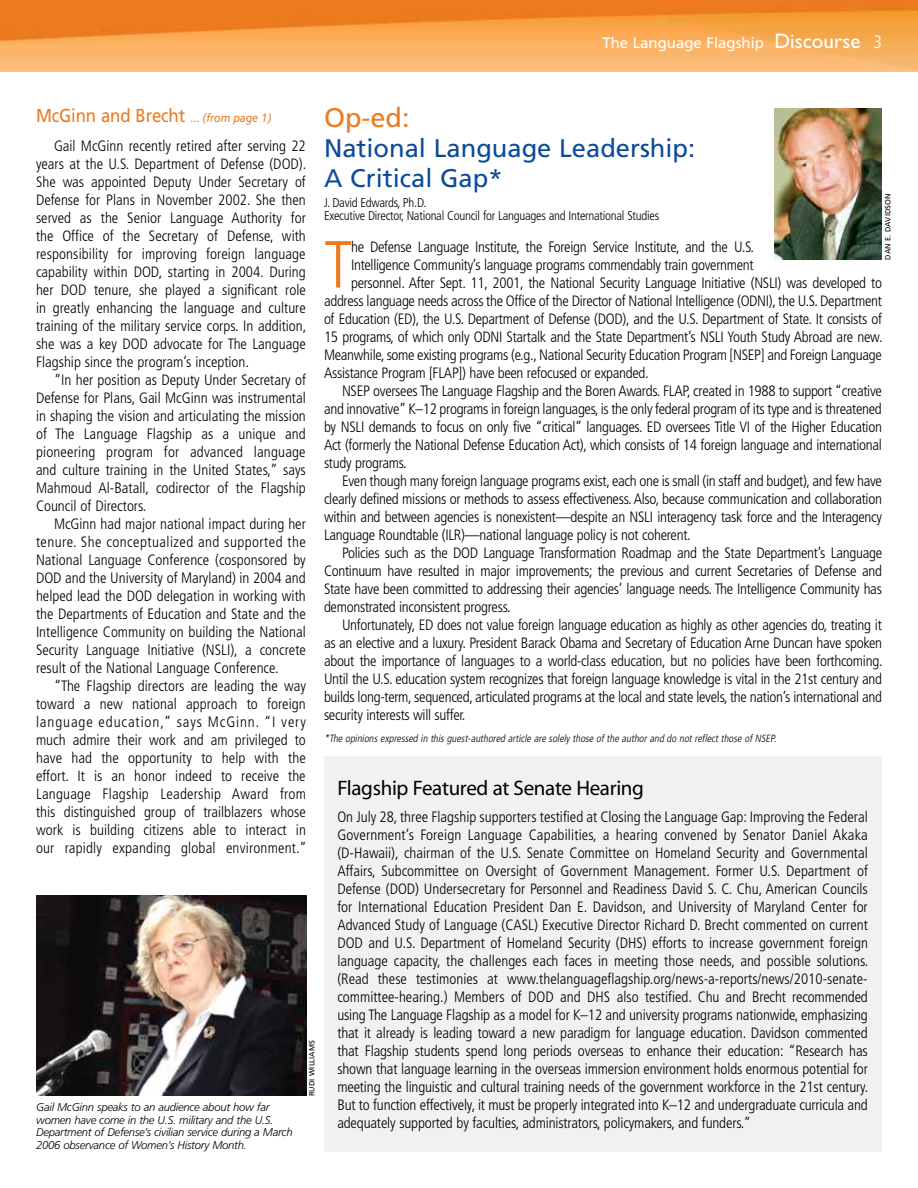
<style>
.page{position:relative;width:918px;height:1188px;background:#fff}
.page>*{position:absolute;margin:0;border:0;box-sizing:border-box;transform-origin:0 0}
.t1{font:300 condensed 66.6px "Frutiger";color:#ec7b1f}
.t2{font:27px "Frutiger";color:#ec7b1f}
.t3{font:25.5px/30px "Frutiger";color:#0d4a98}
.t4{font:21px "Myriad";letter-spacing:-.015em;color:#000}
.t5{font:18.75px "Frutiger";letter-spacing:-.01em;color:#ec7b1f;scale:.9 1}
.t6{font:300 condensed 15px/18px "Frutiger";letter-spacing:-.02em;color:#000;text-align:justify}
.t7{font:15px "Frutiger";color:#fff}
.t8{font:300 condensed 12.75px/13.5px "Frutiger";letter-spacing:-.02em;color:#000}
.t9{font:italic 300 11.25px/12.8px "Frutiger";letter-spacing:-.02em;color:#000}
.t10{font:italic 300 condensed 10.5px "Frutiger";color:#000}
.t11{font:7.5px "Frutiger";letter-spacing:.015em;color:#000}
.s1{font-family:"Gill Sans";font-size:21px}
.s2{font-weight:300;font-stretch:condensed;font-size:18px}
.s3{font-size:12px}
.s4{font-style:italic;font-size:12px}
</style>
<div class="page">
<img style="left:0;top:0;width:918px;height:72px">
<img style="left:36px;top:896px;width:271px;height:200px">
<div style="left:324px;top:756px;width:557px;height:395px;background:#f1f1f2"></div>
<img style="left:774px;top:108px;width:108px;height:152px">
<p class="t7" style="left:602px;top:34px;width:281px">The Language Flagship <span class="s1">Discourse</span> <span class="s2">3</span></p>
<p class="t5" style="left:36px;top:104px;width:263px">McGinn and B recht <span class="s3">...</span> <span class="s4">(from page 1)</span></p>
<p class="t6" style="left:36px;top:137px;width:272px;text-indent:18px">Gail McGinn recently retired after serving 22 years at the U.S. Department of Defense (DOD).<br>She was appointed Deputy Under Secretary of Defense for Plans in November 2002. She then served as the Senior Language Authority for the Office of the Secretary of Defense, with responsibility for improving foreign language capability within DOD, starting in 2004. During her DOD tenure, she played a significant role in greatly enhancing the language and culture training of the military service corps. In addition, she was a key DOD advocate for The Language Flagship since the program’s inception.</p>
<p class="t6" style="left:36px;top:371px;width:271px;text-indent:18px">“In her position as Deputy Under Secretary of Defense for Plans, Gail McGinn was instrumental in shaping the vision and articulating the mission of The Language Flagship as a unique and pioneering program for advanced language and culture training in the United States,” says Mahmoud Al-Batall, codirector of the Flagship Council of Directors.</p>
<p class="t6" style="left:36px;top:515px;width:271px;text-indent:18px">McGinn had major national impact during her tenure. She conceptualized and supported the National Language Conference (cosponsored by DOD and the University of Maryland) in 2004 and helped lead the DOD delegation in working with the Departments of Education and State and the Intelligence Community on building the National Security Language Initiative (NSLI), a concrete result of the National Language Conference.</p>
<p class="t6" style="left:36px;top:677px;width:272px;text-indent:18px">“The Flagship directors are leading the way toward a new national approach to foreign language education,” says McGinn. “I very much admire their work and am privileged to have had the opportunity to help with the effort. It is an honor indeed to receive the Language Flagship Leadership Award from this distinguished group of trailblazers whose work is building citizens able to interact in our rapidly expanding global environment.”</p>
<p class="t9" style="left:36px;top:1101px;width:258px">Gail McGinn speaks to an audience about how far women have come in the U.S. military and the U.S.<br>Department of Defense’s civilian service during a March 2006 observance of Women’s History Month.</p>
<p class="t11" style="left:307px;top:1096px;width:57px;rotate:-90deg">Rudi Wi lliams</p>
<h2 class="t2" style="left:324px;top:102px;width:87px">Op-ed:</h2>
<h3 class="t3" style="left:324px;top:133px;width:373px">National Language Leadership:<br>A Critical Gap*</h3>
<p class="t8" style="left:324px;top:196px;width:337px">J. David Edwards, Ph.D.<br>Executive Director, National Council for Languages and International Studies</p>
<h1 class="t1" style="left:324px;top:227px;width:30px">T</h1>
<p class="t6" style="left:351px;top:238px;width:405px">he Defense Language Institute, the Foreign Service Institute, and the U.S.</p>
<p class="t11" style="left:884px;top:260px;width:68px;rotate:-90deg">dan e. davi dson</p>
<p class="t6" style="left:351px;top:256px;width:404px">Intelligence Community’s language programs commendably train government</p>
<p class="t6" style="left:351px;top:274px;width:533px">personnel. After Sept. 11, 2001, the National Security Language Initiative (NSLI) was developed to</p>
<p class="t6" style="left:324px;top:292px;width:560px">address language needs across the Office of the Director of National Intelligence (ODNI), the U.S. Department</p>
<p class="t6" style="left:324px;top:310px;width:560px">of Education (ED), the U.S. Department of Defense (DOD), and the U.S. Department of State. It consists of</p>
<p class="t6" style="left:324px;top:328px;width:560px">15 programs, of which only ODNI Startalk and the State Department’s NSLI Youth Study Abroad are new.</p>
<p class="t6" style="left:324px;top:346px;width:559px">Meanwhile, some existing programs (e.g., National Security Education Program [NSEP] and Foreign Language</p>
<p class="t6" style="left:324px;top:364px;width:326px">Assistance Program [FLAP]) have been refocused or expanded.</p>
<p class="t6" style="left:342px;top:382px;width:541px">NSEP oversees The Language Flagship and the Boren Awards. FLAP, created in 1988 to support “creative</p>
<p class="t6" style="left:324px;top:400px;width:559px">and innovative” K–12 programs in foreign languages, is the only federal program of its type and is threatened</p>
<p class="t6" style="left:324px;top:418px;width:560px">by NSLI demands to focus on only five “critical” languages. ED oversees Title VI of the Higher Education</p>
<p class="t6" style="left:324px;top:436px;width:559px">Act (formerly the National Defense Education Act), which consists of 14 foreign language and international</p>
<p class="t6" style="left:324px;top:454px;width:84px">study programs.</p>
<p class="t6" style="left:342px;top:472px;width:542px">Even though many foreign language programs exist, each one is small (in staff and budget), and few have</p>
<p class="t6" style="left:324px;top:490px;width:559px">clearly defined missions or methods to assess effectiveness. Also, because communication and collaboration</p>
<p class="t6" style="left:324px;top:508px;width:560px">within and between agencies is nonexistent—despite an NSLI interagency task force and the Interagency</p>
<p class="t6" style="left:324px;top:526px;width:368px">Language Roundtable (ILR)—national language policy is not coherent.</p>
<p class="t6" style="left:342px;top:544px;width:542px">Policies such as the DOD Language Transformation Roadmap and the State Department’s Language</p>
<p class="t6" style="left:324px;top:562px;width:560px">Continuum have resulted in major improvements; the previous and current Secretaries of Defense and</p>
<p class="t6" style="left:324px;top:580px;width:559px">State have been committed to addressing their agencies’ language needs. The Intelligence Community has</p>
<p class="t6" style="left:324px;top:598px;width:188px">demonstrated inconsistent progress.</p>
<p class="t6" style="left:342px;top:616px;width:541px">Unfortunately, ED does not value foreign language education as highly as other agencies do, treating it</p>
<p class="t6" style="left:324px;top:634px;width:560px">as an elective and a luxury. President Barack Obama and Secretary of Education Arne Duncan have spoken</p>
<p class="t6" style="left:324px;top:652px;width:560px">about the importance of languages to a world-class education, but no policies have been forthcoming.</p>
<p class="t6" style="left:324px;top:670px;width:560px">Until the U.S. education system recognizes that foreign language knowledge is vital in the 21st century and</p>
<p class="t6" style="left:324px;top:688px;width:559px">builds long-term, sequenced, articulated programs at the local and state levels, the nation’s international and</p>
<p class="t6" style="left:324px;top:706px;width:143px">security interests will suffer.</p>
<p class="t10" style="left:324px;top:733px;width:456px">*The opinionsexpressed in thisguest-authored article are solelythose ofthe authorand do notreflectthose ofNSEP.</p>
<h3 class="t4" style="left:337px;top:778px;width:308px">Flagship Featured at Senate Hearing</h3>
<p class="t6" style="left:337px;top:808px;width:533px">On July 28, three Flagship supporters testified at Closing the Language Gap: Improving the Federal Government’s Foreign Language Capabilities, a hearing convened by Senator Daniel Akaka (D-Hawaii), chairman of the U.S. Senate Committee on Homeland Security and Governmental Affairs, Subcommittee on Oversight of Government Management. Former U.S. Department of Defense (DOD) Undersecretary for Personnel and Readiness David S. C. Chu, American Councils for International Education President Dan E. Davidson, and University of Maryland Center for Advanced Study of Language (CASL) Executive Director Richard D. Brecht commented on current DOD and U.S. Department of Homeland Security (DHS) efforts to increase government foreign language capacity, the challenges each faces in meeting those needs, and possible solutions. (Read these testimonies at www.thelanguageflagship.org/news-a-reports/news/2010-senate&shy;committee-hearing.) Members of DOD and DHS also testified. Chu and Brecht recommended using The Language Flagship as a model for K–12 and university programs nationwide, emphasizing that it already is leading toward a new paradigm for language education. Davidson commented that Flagship students spend long periods overseas to enhance their education: “Research has shown that language learning in the overseas immersion environment holds enormous potential for meeting the linguistic and cultural training needs of the government workforce in the 21st century.<br>But to function effectively, it must be properly integrated into K–12 and undergraduate curricula and adequately supported by faculties, administrators, policymakers, and funders.”</p>
</div>
